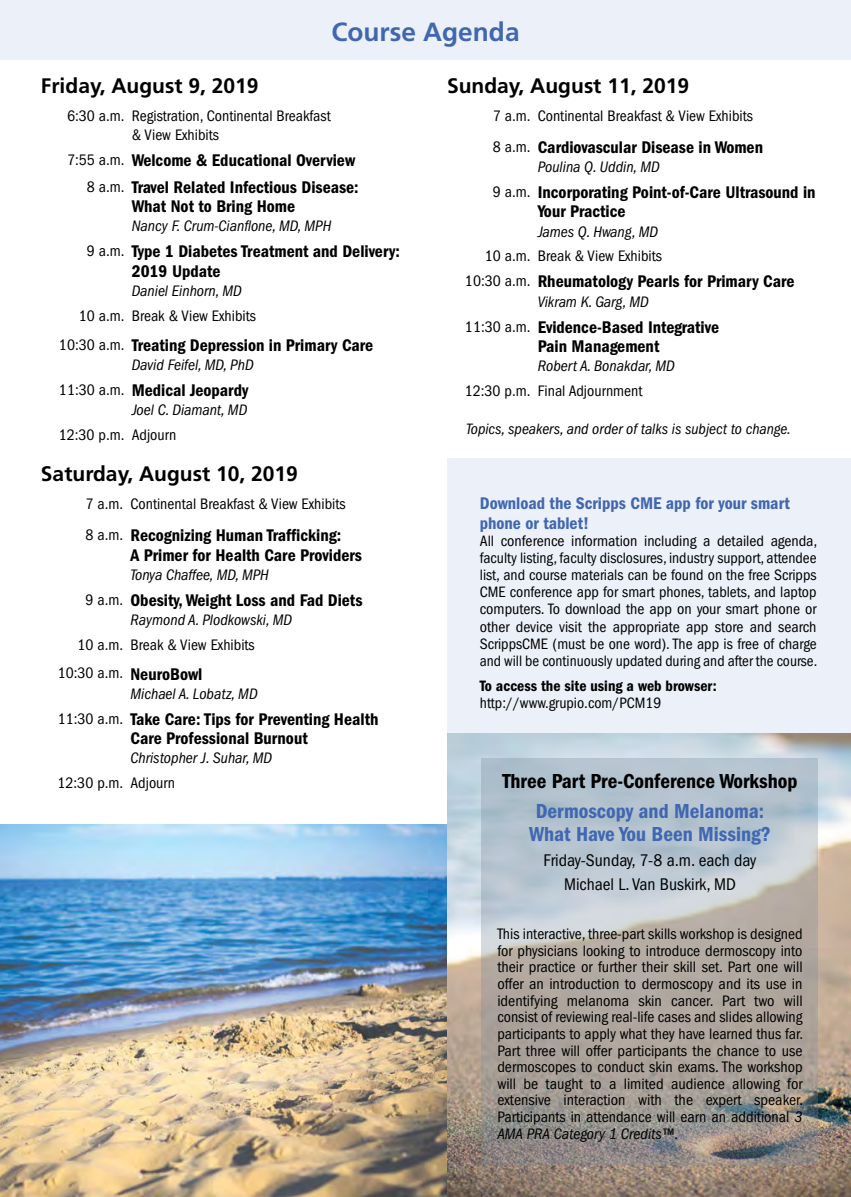
<style>
.page{position:relative;width:851px;height:1197px;background:#fff}
.page>*{position:absolute;margin:0;border:0;box-sizing:border-box;transform-origin:0 0}
.t1{font:700 26.25px "Frutiger LT Std";color:#4167b0}
.t2{font:700 21px "Frutiger LT Std";color:#000}
.body{font:21px/22.8px "ITC Franklin Gothic Std Dm Cd";color:#4167b0;text-align:center}
.body-2{font:21px "ITC Franklin Gothic Std Dm Cd";color:#000}
.program_title{font:17.5px/19.2px "ITC Franklin Gothic Std Dm Cd";color:#000}
.t3{font:17.5px/19.2px "ITC Franklin Gothic Std Dm Cd";color:#4167b0}
.body-3{font:condensed 17.5px "ITC Franklin Gothic Std";color:#000}
.Presenter{font:17.5px "ITC Franklin Gothic Std Dm Cd";color:#000}
.body-4{font:condensed 15.75px/16.6px "ITC Franklin Gothic Std";color:#000;text-align:justify}
.time{font:condensed 15.75px "ITC Franklin Gothic Std";color:#000}
.Presenter-2{font:italic condensed 15.75px "ITC Franklin Gothic Std";color:#000}
.Registration{font:condensed 15.75px/19.2px "ITC Franklin Gothic Std";color:#000}
.program_title-2{font:italic condensed 15.75px "ITC Franklin Gothic Std";color:#000}
.body-5{font:condensed 15.58px/17.2px "ITC Franklin Gothic Std";color:#000;text-align:justify}
.time-2{font:italic condensed 15.58px "ITC Franklin Gothic Std";color:#000}
.body-6{font:15.58px "ITC Franklin Gothic Std Dm Cd";color:#000}
.s1{font-style:italic}
</style>
<div class="page">
<div style="left:447px;top:459px;width:403px;height:274px;background:#ecf0f9"></div>
<hr style="left:850px;top:0;width:1px;height:289px;background:#ecf0f9">
<hr style="left:850px;top:289px;width:1px;height:908px;background:#ecf0f9">
<div style="left:0;top:0;width:850px;height:60px;background:#ecf0f9"></div>
<img style="left:1px;top:824px;width:446px;height:373px">
<img style="left:447px;top:733px;width:403px;height:464px">
<img style="left:0;top:824px;width:1px;height:373px">
<svg style="left:481px;top:758px;width:337px;height:408px;background:#aeafae"></svg>
<h1 class="t1" style="left:331px;top:17px;width:190px">Course Agenda</h1>
<h2 class="t2" style="left:41px;top:74px;width:219px">Friday, August 9, 2019</h2>
<p class="time" style="left:67px;top:107px;width:59px">6:30 a.m.</p>
<p class="Registration" style="left:132px;top:107px;width:200px">Registration, Continental Breakfast &amp; View Exhibits</p>
<p class="time" style="left:67px;top:151px;width:59px">7:55 a.m.</p>
<p class="program_title" style="left:132px;top:151px;width:225px">Welcome &amp; Educational Overview</p>
<p class="time" style="left:87px;top:178px;width:39px">8 a.m.</p>
<p class="program_title" style="left:132px;top:178px;width:228px">Travel Related Infectious Disease:<br>What Not to Bring Home</p>
<p class="Presenter-2" style="left:132px;top:217px;width:201px">Nancy F. Crum-Cianflone, MD, MPH</p>
<p class="time" style="left:87px;top:242px;width:39px">9 a.m.</p>
<p class="program_title" style="left:132px;top:242px;width:270px">Type 1 Diabetes Treatment and Delivery:</p>
<p class="Presenter" style="left:132px;top:261px;width:90px">2019 Update</p>
<p class="Presenter-2" style="left:132px;top:282px;width:111px">Daniel Einhorn, MD</p>
<p class="time" style="left:79px;top:307px;width:47px">10 a.m.</p>
<p class="Registration" style="left:132px;top:306px;width:126px">Break &amp; View Exhibits</p>
<p class="time" style="left:59px;top:336px;width:67px">10:30 a.m.</p>
<p class="program_title" style="left:132px;top:336px;width:243px">Treating Depression in Primary Care</p>
<p class="Presenter-2" style="left:132px;top:356px;width:123px">David Feifel, MD, PhD</p>
<p class="time" style="left:59px;top:381px;width:67px">11:30 a.m.</p>
<p class="program_title" style="left:132px;top:381px;width:118px">Medical Jeopardy</p>
<p class="Presenter-2" style="left:132px;top:401px;width:117px">Joel C. Diamant, MD</p>
<p class="time" style="left:59px;top:426px;width:67px">12:30 p.m.</p>
<p class="Registration" style="left:132px;top:426px;width:46px">Adjourn</p>
<h2 class="t2" style="left:41px;top:461px;width:258px">Saturday, August 10, 2019</h2>
<p class="time" style="left:86px;top:495px;width:261px">7 a.m. Continental Breakfast &amp; View Exhibits</p>
<p class="time" style="left:86px;top:526px;width:39px">8 a.m.</p>
<p class="program_title" style="left:130px;top:526px;width:233px">Recognizing Human Trafficking:<br>A Primer for Health Care Providers</p>
<p class="Presenter-2" style="left:130px;top:566px;width:140px">Tonya Chaffee, MD, MPH</p>
<p class="time" style="left:86px;top:591px;width:39px">9 a.m.</p>
<p class="program_title" style="left:130px;top:590px;width:233px">Obesity, Weight Loss and Fad Diets</p>
<p class="Presenter-2" style="left:130px;top:611px;width:163px">Raymond A. Plodkowski, MD</p>
<p class="time" style="left:78px;top:636px;width:179px">10 a.m. Break &amp; View Exhibits</p>
<p class="time" style="left:58px;top:664px;width:67px">10:30 a.m.</p>
<p class="program_title" style="left:130px;top:664px;width:73px">NeuroBowl</p>
<p class="program_title-2" style="left:130px;top:685px;width:129px">Michael A. Lobatz, MD</p>
<p class="time" style="left:58px;top:710px;width:67px">11:30 a.m.</p>
<p class="program_title" style="left:130px;top:710px;width:249px">Take Care: Tips for Preventing Health<br>Care Professional Burnout</p>
<p class="Presenter-2" style="left:130px;top:749px;width:143px">Christopher J. Suhar, MD</p>
<p class="time" style="left:57px;top:774px;width:67px">12:30 p.m.</p>
<p class="Registration" style="left:130px;top:774px;width:46px">Adjourn</p>
<h2 class="t2" style="left:447px;top:74px;width:243px">Sunday, August 11, 2019</h2>
<p class="time" style="left:493px;top:107px;width:261px">7 a.m. Continental Breakfast &amp; View Exhibits</p>
<p class="time" style="left:493px;top:138px;width:39px">8 a.m.</p>
<p class="program_title" style="left:537px;top:138px;width:227px">Cardiovascular Disease in Women</p>
<p class="Presenter-2" style="left:537px;top:158px;width:123px">Poulina Q. Uddin, MD</p>
<p class="time" style="left:493px;top:183px;width:39px">9 a.m.</p>
<p class="program_title" style="left:537px;top:183px;width:279px">Incorporating Point-of-Care Ultrasound in<br>Your Practice</p>
<p class="Presenter-2" style="left:537px;top:223px;width:122px">James Q. Hwang, MD</p>
<p class="time" style="left:485px;top:247px;width:179px">10 a.m. Break &amp; View Exhibits</p>
<p class="time" style="left:465px;top:272px;width:67px">10:30 a.m.</p>
<p class="program_title" style="left:537px;top:272px;width:258px">Rheumatology Pearls for Primary Care</p>
<p class="Presenter-2" style="left:537px;top:293px;width:113px">Vikram K. Garg, MD</p>
<p class="time" style="left:465px;top:317px;width:67px">11:30 a.m.</p>
<p class="program_title" style="left:537px;top:317px;width:183px">Evidence-Based Integrative<br>Pain Management</p>
<p class="Presenter-2" style="left:537px;top:357px;width:138px">Robert A. Bonakdar, MD</p>
<p class="time" style="left:464px;top:382px;width:179px">12:30 p.m. Final Adjournment</p>
<p class="time-2" style="left:466px;top:420px;width:326px">Topics, speakers, and order of talks is subject to change.</p>
<h3 class="t3" style="left:480px;top:494px;width:311px">Download the Scripps CME app for your smart phone or tablet!</h3>
<p class="body-5" style="left:480px;top:532px;width:339px">All conference information including a detailed agenda, faculty listing, faculty disclosures, industry support, attendee list, and course materials can be found on the free Scripps CME conference app for smart phones, tablets, and laptop computers. To download the app on your smart phone or other device visit the appropriate app store and search ScrippsCME (must be one word). The app is free of charge and will be continuously updated during and after the course.</p>
<p class="body-6" style="left:480px;top:677px;width:238px">To access the site using a web browser:</p>
<p class="body-5" style="left:480px;top:694px;width:183px">http://www.grupio.com/PCM19</p>
<p class="body-2" style="left:502px;top:769px;width:297px">Three Part Pre-Conference Workshop</p>
<p class="body" style="left:529px;top:800px;width:243px">Dermoscopy and Melanoma:<br>What Have You Been Missing?</p>
<p class="body-3" style="left:543px;top:850px;width:214px">Friday-Sunday, 7-8 a.m. each day</p>
<p class="body-3" style="left:564px;top:875px;width:173px">Michael L. Van Buskirk, MD</p>
<p class="body-4" style="left:497px;top:926px;width:307px">This interactive, three-part skills workshop is designed for physicians looking to introduce dermoscopy into their practice or further their skill set. Part one will offer an introduction to dermoscopy and its use in identifying melanoma skin cancer. Part two will consist of reviewing real-life cases and slides allowing participants to apply what they have learned thus far.<br>Part three will offer participants the chance to use dermoscopes to conduct skin exams. The workshop will be taught to a limited audience allowing for extensive interaction with the expert speaker.<br>Participants in attendance will earn an additional <span class="s1">3<br>AMA PRA Category 1 Credits™.</span></p>
</div>
